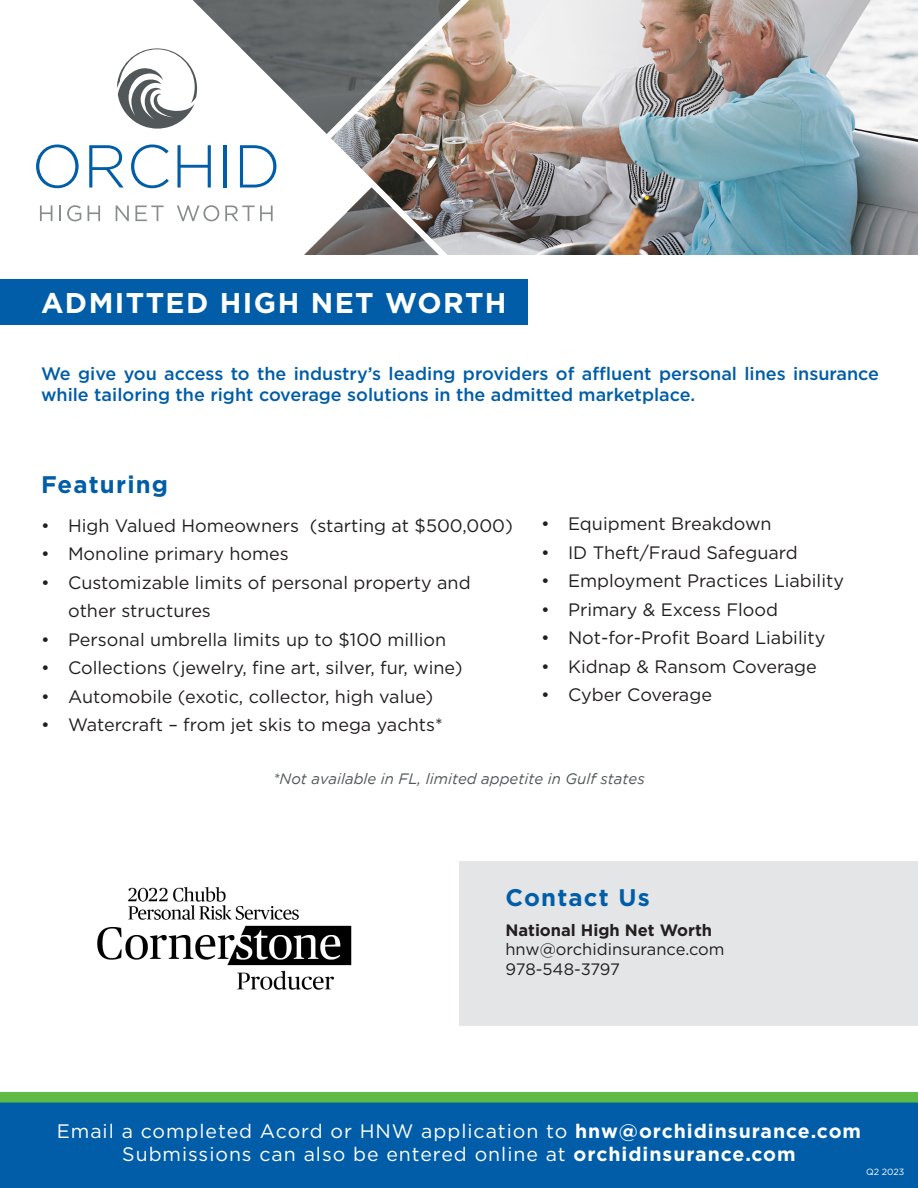
<style>
.page{position:relative;width:918px;height:1188px;background:#fff}
.page>*{position:absolute;margin:0;border:0;box-sizing:border-box;transform-origin:0 0}
.t1{font:700 28.5px "Gotham";letter-spacing:.05em;color:#fff}
.t2{font:700 24px "Gotham";letter-spacing:.05em;color:#015da7}
.t3{font:19.5px "Gotham";letter-spacing:.05em;color:#fff}
.t4{font:18px/28.5px "Gotham";color:#231f20}
.t5{font:500 18px/21.6px "Gotham";color:#015da7}
.t6{font:16.5px "Gotham";color:#231f20}
.t7{font:700 16.5px "Gotham";color:#231f20}
.t8{font:italic 15px "Gotham";color:#525759}
.t9{font:9px "Gotham";color:#fff}
.s1{font-weight:700}
</style>
<div class="page">
<img style="left:524px;top:0;width:394px;height:255px">
<svg style="left:524px;top:0;width:36px;height:155px"></svg>
<img style="left:136px;top:0;width:388px;height:255px">
<svg style="left:304px;top:188px;width:135px;height:67px"></svg>
<div style="left:459px;top:861px;width:459px;height:165px;background:#e4e5e7"></div>
<div style="left:0;top:1097px;width:918px;height:91px;background:#015da7"></div>
<div style="left:0;top:1092px;width:918px;height:11px;background:#5fbb46"></div>
<div style="left:0;top:279px;width:527px;height:46px;background:#015da7"></div>
<svg style="left:36px;top:145px;width:43px;height:43px"></svg>
<svg style="left:89px;top:145px;width:35px;height:43px"></svg>
<svg style="left:131px;top:145px;width:38px;height:43px"></svg>
<svg style="left:177px;top:145px;width:34px;height:43px"></svg>
<hr style="left:224px;top:145px;width:3px;height:43px;background:#015da7">
<svg style="left:240px;top:145px;width:36px;height:43px"></svg>
<svg style="left:117px;top:48px;width:80px;height:81px"></svg>
<svg style="left:40px;top:206px;width:12px;height:15px"></svg>
<svg style="left:59px;top:206px;width:2px;height:15px"></svg>
<svg style="left:67px;top:205px;width:14px;height:16px"></svg>
<svg style="left:88px;top:206px;width:12px;height:15px"></svg>
<svg style="left:116px;top:206px;width:13px;height:15px"></svg>
<svg style="left:135px;top:206px;width:29px;height:15px"></svg>
<svg style="left:177px;top:205px;width:42px;height:16px"></svg>
<svg style="left:225px;top:206px;width:48px;height:15px"></svg>
<img style="left:97px;top:887px;width:255px;height:103px">
<p class="t1" style="left:41px;top:284px;width:467px">ADMITTED HIGH NET WORTH</p>
<p class="t5" style="left:41px;top:362px;width:840px">We give you access to the industry’s leading providers of affluent personal lines insurance while tailoring the right coverage solutions in the admitted marketplace.</p>
<p class="t2" style="left:41px;top:469px;width:129px">Featuring</p>
<p class="t4" style="left:41px;top:511px;width:473px">• High Valued Homeowners (starting at $500,000)</p>
<p class="t4" style="left:41px;top:539px;width:249px">• Monoline primary homes</p>
<p class="t4" style="left:68px;top:568px;width:404px;text-indent:-27px">• Customizable limits of personal property and other structures</p>
<p class="t4" style="left:41px;top:625px;width:407px">• Personal umbrella limits up to $100 million</p>
<p class="t4" style="left:41px;top:653px;width:423px">• Collections (jewelry, fine art, silver, fur, wine)</p>
<p class="t4" style="left:41px;top:682px;width:394px">• Automobile (exotic, collector, high value)</p>
<p class="t4" style="left:41px;top:710px;width:403px">• Watercraft – from jet skis to mega yachts*</p>
<p class="t4" style="left:541px;top:509px;width:232px">• Equipment Breakdown</p>
<p class="t4" style="left:541px;top:538px;width:258px">• ID Theft/Fraud Safeguard</p>
<p class="t4" style="left:541px;top:566px;width:304px">• Employment Practices Liability</p>
<p class="t4" style="left:541px;top:595px;width:239px">• Primary &amp; Excess Flood</p>
<p class="t4" style="left:541px;top:623px;width:286px">• Not-for-Profit Board Liability</p>
<p class="t4" style="left:541px;top:652px;width:277px">• Kidnap &amp; Ransom Coverage</p>
<p class="t4" style="left:541px;top:680px;width:172px">• Cyber Coverage</p>
<p class="t8" style="left:273px;top:771px;width:373px">*Not available in FL, limited appetite in Gulf states</p>
<p class="t2" style="left:505px;top:881px;width:146px">Contact Us</p>
<p class="t7" style="left:505px;top:919px;width:208px">National High Net Worth</p>
<p class="t6" style="left:505px;top:939px;width:221px">hnw@orchidinsurance.com</p>
<p class="t6" style="left:505px;top:959px;width:116px">978-548-3797</p>
<p class="t3" style="left:57px;top:1118px;width:806px">Email a completed Acord or HNW application to <span class="s1">hnw@orchidinsurance.com</span></p>
<p class="t3" style="left:122px;top:1142px;width:675px">Submissions can also be entered online at <span class="s1">orchidinsurance.com</span></p>
<p class="t9" style="left:866px;top:1166px;width:40px">Q2 2023</p>
</div>
